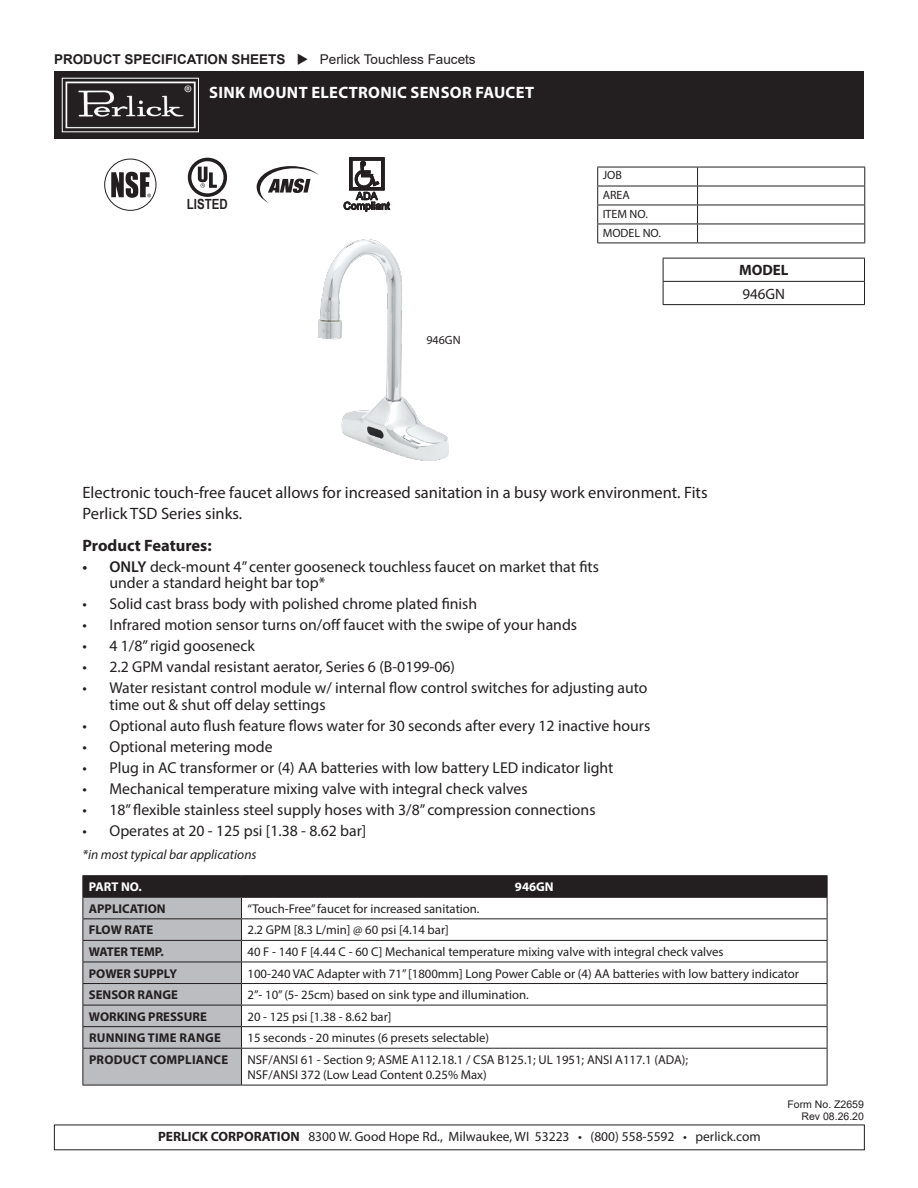
<style>
.page{position:relative;width:918px;height:1188px;background:#fff}
.page>*{position:absolute;margin:0;border:0;box-sizing:border-box;transform-origin:0 0}
.t1{font:16.5px/21px "Myriad Pro";color:#231f20}
.t2{font:700 16.5px "Myriad Pro";letter-spacing:.02em;color:#fff}
.t3{font:700 16.5px "Myriad Pro";color:#231f20}
.t4{font:15.75px/16.5px "Myriad Pro";color:#231f20}
.t5{font:700 15px "Myriad Pro";color:#231f20}
.t6{font:15px "Myriad Pro";color:#231f20}
.t7{font:700 14.1px "Arial Narrow";color:#231f20}
.t8{font:13.5px "Myriad Pro";color:#231f20}
.t9{font:700 13.5px "Arial";color:#231f20}
.t10{font:italic 13.5px "Myriad Pro";color:#231f20}
.t11{font:12.75px/15.3px "Myriad Pro";color:#231f20}
.t12{font:700 12.75px "Myriad Pro";color:#231f20}
.t13{font:700 12.75px "Myriad Pro";letter-spacing:.02em;color:#231f20}
.t14{font:700 12.75px "Myriad Pro";color:#fff}
.t15{font:12px "Myriad Pro";color:#231f20}
.t16{font:10.5px/12.6px "Arial";color:#231f20;text-align:right}
.s1{font-weight:400}
.s2{font-weight:600}
.s3{font-weight:700}
</style>
<div class="page">
<hr style="left:597px;top:167px;width:101px;height:1px;background:#231f20">
<hr style="left:698px;top:167px;width:167px;height:1px;background:#231f20">
<hr style="left:597px;top:186px;width:101px;height:1px;background:#231f20">
<hr style="left:698px;top:186px;width:167px;height:1px;background:#231f20">
<hr style="left:597px;top:205px;width:101px;height:1px;background:#231f20">
<hr style="left:698px;top:205px;width:167px;height:1px;background:#231f20">
<hr style="left:597px;top:224px;width:101px;height:1px;background:#231f20">
<svg style="left:597px;top:167px;width:1px;height:76px"></svg>
<hr style="left:698px;top:224px;width:167px;height:1px;background:#231f20">
<svg style="left:697px;top:167px;width:1px;height:76px"></svg>
<svg style="left:864px;top:167px;width:1px;height:76px"></svg>
<hr style="left:597px;top:243px;width:101px;height:1px;background:#231f20">
<hr style="left:698px;top:243px;width:167px;height:1px;background:#231f20">
<div style="left:104px;top:159px;width:52px;height:52px;border:1px solid #231f20;border-radius:50%"></div>
<svg style="left:111px;top:172px;width:40px;height:26px"></svg>
<div style="left:54px;top:71px;width:810px;height:68px;background:#231f20"></div>
<img style="left:65px;top:81px;width:131px;height:48px">
<hr style="left:663px;top:258px;width:202px;height:1px;background:#231f20">
<hr style="left:663px;top:281px;width:202px;height:1px;background:#231f20">
<svg style="left:663px;top:258px;width:1px;height:46px"></svg>
<svg style="left:864px;top:258px;width:1px;height:46px"></svg>
<hr style="left:663px;top:304px;width:202px;height:1px;background:#231f20">
<img style="left:319px;top:239px;width:129px;height:221px">
<hr style="left:82px;top:875px;width:159px;height:1px;background:#231f20">
<hr style="left:241px;top:875px;width:586px;height:1px;background:#231f20">
<svg style="left:82px;top:876px;width:746px;height:209px"></svg>
<hr style="left:82px;top:1048px;width:159px;height:1px;background:#231f20">
<hr style="left:82px;top:1049px;width:1px;height:36px;background:#231f20">
<hr style="left:241px;top:1048px;width:586px;height:1px;background:#231f20">
<hr style="left:241px;top:1049px;width:1px;height:36px;background:#231f20">
<hr style="left:827px;top:1049px;width:1px;height:36px;background:#231f20">
<hr style="left:82px;top:1085px;width:159px;height:1px;background:#231f20">
<hr style="left:241px;top:1085px;width:586px;height:1px;background:#231f20">
<svg style="left:188px;top:158px;width:39px;height:39px"></svg>
<svg style="left:257px;top:166px;width:62px;height:37px"></svg>
<svg style="left:344px;top:158px;width:46px;height:54px"></svg>
<p class="t9" style="left:54px;top:50px;width:423px">PRODUCT SPECIFICATION SHEETS ◆ <span class="s1">Perlick Touchless Faucets</span></p>
<p class="t2" style="left:209px;top:82px;width:326px">SINK MOUNT ELECTRONIC SENSOR FAUCET</p>
<p class="t7" style="left:187px;top:194px;width:42px">LISTED</p>
<p class="t15" style="left:426px;top:332px;width:36px">946GN</p>
<p class="t15" style="left:603px;top:167px;width:21px">JOB</p>
<p class="t15" style="left:603px;top:187px;width:29px">AREA</p>
<p class="t15" style="left:603px;top:206px;width:47px">ITEM NO.</p>
<p class="t15" style="left:603px;top:225px;width:60px">MODEL NO.</p>
<p class="t5" style="left:739px;top:261px;width:51px">MODEL</p>
<p class="t6" style="left:742px;top:284px;width:44px">946GN</p>
<p class="t1" style="left:82px;top:482px;width:627px">Electronic touch-free faucet allows for increased sanitation in a busy work environment. Fits<br>Perlick TSD Series sinks.</p>
<p class="t3" style="left:82px;top:535px;width:131px">Product Features:</p>
<p class="t4" style="left:110px;top:558px;width:491px;text-indent:-27px"><span class="s2">• ONLY</span> deck-mount 4” center gooseneck touchless faucet on market that fits under a standard height bar top*</p>
<p class="t4" style="left:82px;top:596px;width:396px">• Solid cast brass body with polished chrome plated finish</p>
<p class="t4" style="left:82px;top:617px;width:496px">• Infrared motion sensor turns on/off faucet with the swipe of your hands</p>
<p class="t4" style="left:82px;top:638px;width:174px">• 4 1/8” rigid gooseneck</p>
<p class="t4" style="left:82px;top:659px;width:374px">• 2.2 GPM vandal resistant aerator, Series 6 (B-0199-06)</p>
<p class="t4" style="left:110px;top:680px;width:540px;text-indent:-27px">• Water resistant control module w/ internal flow control switches for adjusting auto time out &amp; shut off delay settings</p>
<p class="t4" style="left:82px;top:717px;width:569px">• Optional auto flush feature flows water for 30 seconds after every 12 inactive hours</p>
<p class="t4" style="left:82px;top:738px;width:192px">• Optional metering mode</p>
<p class="t4" style="left:82px;top:759px;width:533px">• Plug in AC transformer or (4) AA batteries with low battery LED indicator light</p>
<p class="t4" style="left:82px;top:780px;width:447px">• Mechanical temperature mixing valve with integral check valves</p>
<p class="t4" style="left:82px;top:801px;width:515px">• 18” flexible stainless steel supply hoses with 3/8” compression connections</p>
<p class="t4" style="left:82px;top:822px;width:285px">• Operates at 20 - 125 psi [1.38 - 8.62 bar]</p>
<p class="t10" style="left:82px;top:846px;width:176px">*in most typical bar applications</p>
<p class="t14" style="left:89px;top:879px;width:54px">PART NO.</p>
<p class="t14" style="left:515px;top:879px;width:40px">946GN</p>
<p class="t12" style="left:89px;top:900px;width:78px">APPLICATION</p>
<p class="t11" style="left:247px;top:901px;width:234px">“Touch-Free” faucet for increased sanitation.</p>
<p class="t12" style="left:89px;top:922px;width:66px">FLOW RATE</p>
<p class="t11" style="left:247px;top:922px;width:203px">2.2 GPM [8.3 L/min] @ 60 psi [4.14 bar]</p>
<p class="t12" style="left:89px;top:943px;width:76px">WATER TEMP.</p>
<p class="t11" style="left:247px;top:944px;width:478px">40 F - 140 F [4.44 C - 60 C] Mechanical temperature mixing valve with integral check valves</p>
<p class="t12" style="left:89px;top:965px;width:90px">POWER SUPPLY</p>
<p class="t11" style="left:247px;top:965px;width:553px">100-240 VAC Adapter with 71” [1800mm] Long Power Cable or (4) AA batteries with low battery indicator</p>
<p class="t12" style="left:89px;top:986px;width:90px">SENSOR RANGE</p>
<p class="t11" style="left:247px;top:987px;width:283px">2”- 10” (5- 25cm) based on sink type and illumination.</p>
<p class="t12" style="left:89px;top:1008px;width:120px">WORKING PRESSURE</p>
<p class="t11" style="left:247px;top:1009px;width:146px">20 - 125 psi [1.38 - 8.62 bar]</p>
<p class="t13" style="left:89px;top:1030px;width:133px">RUNNING TIME RANGE</p>
<p class="t11" style="left:247px;top:1030px;width:243px">15 seconds - 20 minutes (6 presets selectable)</p>
<p class="t13" style="left:89px;top:1051px;width:141px">PRODUCT COMPLIANCE</p>
<p class="t11" style="left:247px;top:1052px;width:442px">NSF/ANSI 61 - Section 9; ASME A112.18.1 / CSA B125.1; UL 1951; ANSI A117.1 (ADA);<br>NSF/ANSI 372 (Low Lead Content 0.25% Max)</p>
<p class="t8" style="left:158px;top:1128px;width:604px"><span class="s3">PERLICK CORPORATION</span> 8300 W. Good Hope Rd., Milwaukee, WI 53223 • (800) 558-5592 • perlick.com</p>
<p class="t16" style="left:788px;top:1098px;width:78px">Form No. Z2659<br>Rev 08.26.20</p>
</div>
